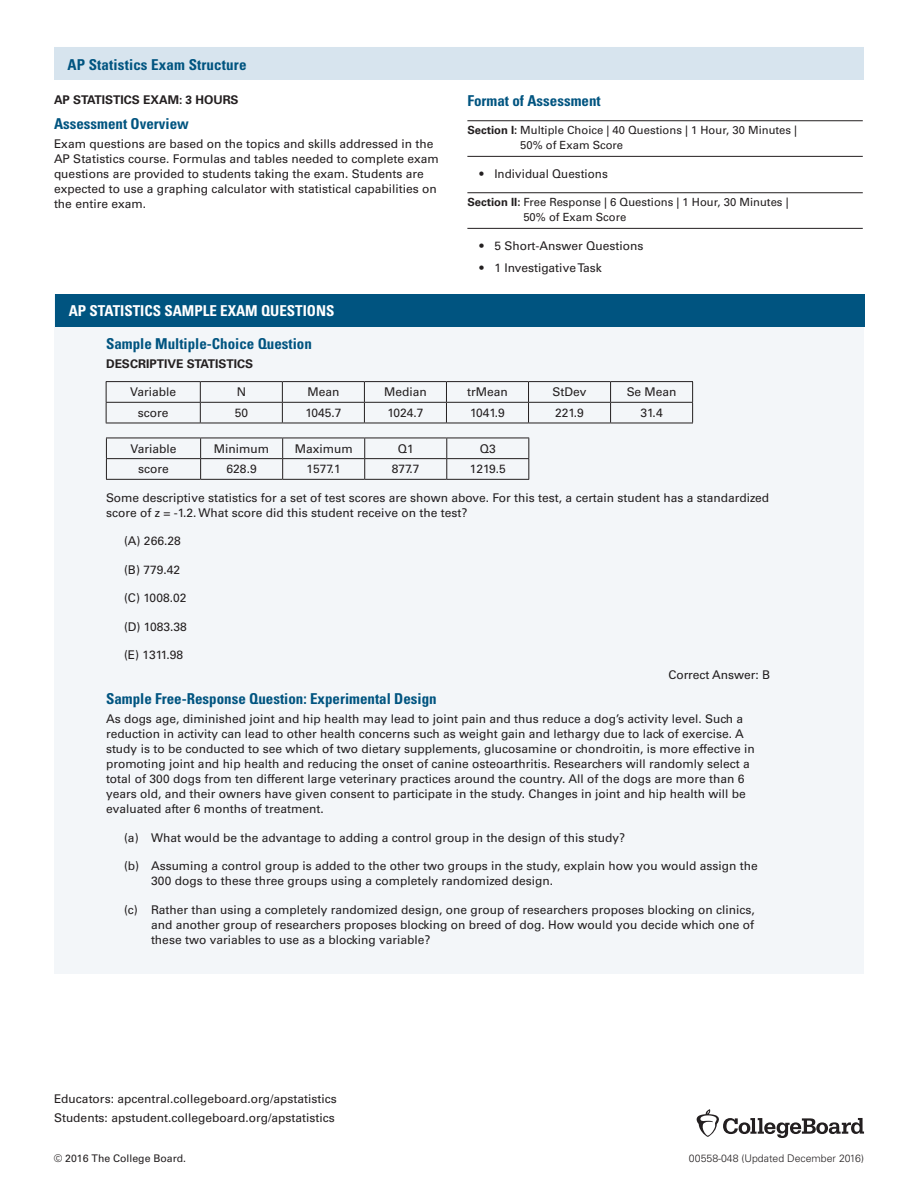
<style>
.page{position:relative;width:918px;height:1188px;background:#fff}
.page>*{position:absolute;margin:0;border:0;box-sizing:border-box;transform-origin:0 0}
.t1{font:700 condensed 15px "Univers LT Std";color:#005480}
.t2{font:700 condensed 15px "Univers LT Std";color:#fff}
.t3{font:12px/15px "Univers LT Std";color:#231f20}
.t4{font:700 12px "Univers LT Std";color:#231f20}
.t5{font:11.25px/15px "Univers LT Std";color:#231f20}
.t6{font:300 10.5px "Univers LT Std";color:#231f20}
.t7{font:10.5px "Univers LT Std";color:#231f20}
.s1{font-weight:700}
</style>
<div class="page">
<hr style="left:467px;top:120px;width:396px;height:1px;background:#231f20">
<hr style="left:467px;top:156px;width:396px;height:1px;background:#231f20">
<hr style="left:467px;top:192px;width:396px;height:1px;background:#231f20">
<hr style="left:467px;top:228px;width:396px;height:1px;background:#231f20">
<div style="left:54px;top:47px;width:810px;height:33px;background:#d7e4ee"></div>
<svg style="left:697px;top:1109px;width:167px;height:29px"></svg>
<div style="left:54px;top:294px;width:810px;height:680px;background:#f3f6f9"></div>
<div style="left:55px;top:294px;width:810px;height:33px;background:#005480"></div>
<hr style="left:106px;top:381px;width:94px;height:1px;background:#231f20">
<hr style="left:200px;top:381px;width:82px;height:1px;background:#231f20">
<hr style="left:282px;top:381px;width:82px;height:1px;background:#231f20">
<hr style="left:364px;top:381px;width:82px;height:1px;background:#231f20">
<hr style="left:446px;top:381px;width:83px;height:1px;background:#231f20">
<hr style="left:529px;top:381px;width:82px;height:1px;background:#231f20">
<hr style="left:611px;top:381px;width:82px;height:1px;background:#231f20">
<hr style="left:106px;top:402px;width:94px;height:1px;background:#231f20">
<svg style="left:106px;top:382px;width:1px;height:41px"></svg>
<hr style="left:200px;top:402px;width:82px;height:1px;background:#231f20">
<svg style="left:200px;top:382px;width:1px;height:41px"></svg>
<hr style="left:282px;top:402px;width:82px;height:1px;background:#231f20">
<svg style="left:282px;top:382px;width:1px;height:41px"></svg>
<hr style="left:364px;top:402px;width:82px;height:1px;background:#231f20">
<svg style="left:364px;top:382px;width:1px;height:41px"></svg>
<hr style="left:446px;top:402px;width:83px;height:1px;background:#231f20">
<svg style="left:446px;top:382px;width:1px;height:41px"></svg>
<hr style="left:529px;top:402px;width:82px;height:1px;background:#231f20">
<svg style="left:528px;top:382px;width:1px;height:41px"></svg>
<hr style="left:611px;top:402px;width:82px;height:1px;background:#231f20">
<svg style="left:610px;top:382px;width:1px;height:41px"></svg>
<svg style="left:692px;top:382px;width:1px;height:41px"></svg>
<hr style="left:106px;top:423px;width:94px;height:1px;background:#231f20">
<hr style="left:200px;top:423px;width:82px;height:1px;background:#231f20">
<hr style="left:282px;top:423px;width:82px;height:1px;background:#231f20">
<hr style="left:364px;top:423px;width:82px;height:1px;background:#231f20">
<hr style="left:446px;top:423px;width:83px;height:1px;background:#231f20">
<hr style="left:529px;top:423px;width:82px;height:1px;background:#231f20">
<hr style="left:611px;top:423px;width:82px;height:1px;background:#231f20">
<hr style="left:106px;top:438px;width:95px;height:1px;background:#231f20">
<hr style="left:201px;top:438px;width:82px;height:1px;background:#231f20">
<hr style="left:283px;top:438px;width:82px;height:1px;background:#231f20">
<hr style="left:365px;top:438px;width:82px;height:1px;background:#231f20">
<hr style="left:447px;top:438px;width:82px;height:1px;background:#231f20">
<hr style="left:106px;top:458px;width:95px;height:1px;background:#231f20">
<svg style="left:106px;top:438px;width:1px;height:41px"></svg>
<hr style="left:201px;top:458px;width:82px;height:1px;background:#231f20">
<svg style="left:200px;top:438px;width:1px;height:41px"></svg>
<hr style="left:283px;top:458px;width:82px;height:1px;background:#231f20">
<svg style="left:282px;top:438px;width:1px;height:41px"></svg>
<hr style="left:365px;top:458px;width:82px;height:1px;background:#231f20">
<svg style="left:364px;top:438px;width:1px;height:41px"></svg>
<hr style="left:447px;top:458px;width:82px;height:1px;background:#231f20">
<svg style="left:446px;top:438px;width:1px;height:41px"></svg>
<svg style="left:528px;top:438px;width:1px;height:41px"></svg>
<hr style="left:106px;top:479px;width:95px;height:1px;background:#231f20">
<hr style="left:201px;top:479px;width:82px;height:1px;background:#231f20">
<hr style="left:283px;top:479px;width:82px;height:1px;background:#231f20">
<hr style="left:365px;top:479px;width:82px;height:1px;background:#231f20">
<hr style="left:447px;top:479px;width:82px;height:1px;background:#231f20">
<p class="t1" style="left:68px;top:56px;width:181px">AP Statistics Exam Structure</p>
<p class="t4" style="left:54px;top:93px;width:186px">AP STATISTICS EXAM: 3 HOURS</p>
<p class="t1" style="left:54px;top:114px;width:136px">Assessment Overview</p>
<p class="t3" style="left:54px;top:136px;width:386px">Exam questions are based on the topics and skills addressed in the AP Statistics course. Formulas and tables needed to complete exam questions are provided to students taking the exam. Students are expected to use a graphing calculator with statistical capabilities on the entire exam.</p>
<p class="t2" style="left:69px;top:302px;width:267px">AP STATISTICS SAMPLE EXAM QUESTIONS</p>
<p class="t1" style="left:106px;top:334px;width:207px">Sample Multiple-Choice Question</p>
<p class="t4" style="left:106px;top:357px;width:149px">DESCRIPTIVE STATISTICS</p>
<p class="t1" style="left:467px;top:91px;width:135px">Format of Assessment</p>
<p class="t5" style="left:520px;top:123px;width:278px;text-indent:-53px"><span class="s1">Section I:</span> Multiple Choice | 40 Questions | 1 Hour, 30 Minutes |<br>50% of Exam Score</p>
<p class="t3" style="left:479px;top:166px;width:130px">• Individual Questions</p>
<p class="t5" style="left:523px;top:195px;width:267px;text-indent:-56px"><span class="s1">Section II:</span> Free Response | 6 Questions | 1 Hour, 30 Minutes |<br>50% of Exam Score</p>
<p class="t3" style="left:479px;top:238px;width:166px">• 5 Short-Answer Questions</p>
<p class="t3" style="left:479px;top:260px;width:124px">• 1 Investigative Task</p>
<p class="t3" style="left:130px;top:385px;width:47px">Variable</p>
<p class="t3" style="left:237px;top:385px;width:11px">N</p>
<p class="t3" style="left:307px;top:385px;width:34px">Mean</p>
<p class="t3" style="left:384px;top:385px;width:44px">Median</p>
<p class="t3" style="left:467px;top:385px;width:42px">trMean</p>
<p class="t3" style="left:553px;top:385px;width:36px">StDev</p>
<p class="t3" style="left:627px;top:385px;width:51px">Se Mean</p>
<p class="t3" style="left:138px;top:405px;width:32px">score</p>
<p class="t3" style="left:235px;top:405px;width:15px">50</p>
<p class="t3" style="left:305px;top:405px;width:38px">1045.7</p>
<p class="t3" style="left:387px;top:405px;width:38px">1024.7</p>
<p class="t3" style="left:470px;top:405px;width:36px">1041.9</p>
<p class="t3" style="left:555px;top:405px;width:30px">221.9</p>
<p class="t3" style="left:641px;top:405px;width:24px">31.4</p>
<p class="t3" style="left:131px;top:441px;width:47px">Variable</p>
<p class="t3" style="left:214px;top:441px;width:57px">Minimum</p>
<p class="t3" style="left:295px;top:441px;width:59px">Maximum</p>
<p class="t3" style="left:398px;top:441px;width:18px">Q1</p>
<p class="t3" style="left:480px;top:441px;width:18px">Q3</p>
<p class="t3" style="left:138px;top:462px;width:32px">score</p>
<p class="t3" style="left:227px;top:462px;width:32px">628.9</p>
<p class="t3" style="left:307px;top:462px;width:36px">1577.1</p>
<p class="t3" style="left:392px;top:462px;width:29px">877.7</p>
<p class="t3" style="left:470px;top:462px;width:37px">1219.5</p>
<p class="t3" style="left:106px;top:490px;width:665px">Some descriptive statistics for a set of test scores are shown above. For this test, a certain student has a standardized score of z = -1.2. What score did this student receive on the test?</p>
<p class="t3" style="left:124px;top:534px;width:58px">(A) 266.28</p>
<p class="t3" style="left:124px;top:562px;width:58px">(B) 779.42</p>
<p class="t3" style="left:124px;top:591px;width:64px">(C) 1008.02</p>
<p class="t3" style="left:124px;top:619px;width:64px">(D) 1083.38</p>
<p class="t3" style="left:124px;top:648px;width:61px">(E) 1311.98</p>
<p class="t3" style="left:668px;top:667px;width:103px">Correct Answer: B</p>
<p class="t1" style="left:106px;top:689px;width:332px">Sample Free-Response Question: Experimental Design</p>
<p class="t3" style="left:106px;top:712px;width:650px">As dogs age, diminished joint and hip health may lead to joint pain and thus reduce a dog’s activity level. Such a reduction in activity can lead to other health concerns such as weight gain and lethargy due to lack of exercise. A study is to be conducted to see which of two dietary supplements, glucosamine or chondroitin, is more effective in promoting joint and hip health and reducing the onset of canine osteoarthritis. Researchers will randomly select a total of 300 dogs from ten different large veterinary practices around the country. All of the dogs are more than 6 years old, and their owners have given consent to participate in the study. Changes in joint and hip health will be evaluated after 6 months of treatment.</p>
<p class="t3" style="left:124px;top:830px;width:503px">(a) What would be the advantage to adding a control group in the design of this study?</p>
<p class="t3" style="left:151px;top:859px;width:608px;text-indent:-27px">(b) Assuming a control group is added to the other two groups in the study, explain how you would assign the<br>300 dogs to these three groups using a completely randomized design.</p>
<p class="t3" style="left:151px;top:902px;width:605px;text-align:justify;text-indent:-27px">(c) Rather than using a completely randomized design, one group of researchers proposes blocking on clinics, and another group of researchers proposes blocking on breed of dog. How would you decide which one of these two variables to use as a blocking variable?</p>
<p class="t3" style="left:54px;top:1089px;width:284px;line-height:19.5px">Educators: apcentral.collegeboard.org/apstatistics<br>Students: apstudent.collegeboard.org/apstatistics</p>
<p class="t7" style="left:54px;top:1152px;width:134px">© 2016 The College Board.</p>
<p class="t6" style="left:689px;top:1152px;width:177px">00558-048 (Updated December 2016)</p>
</div>
